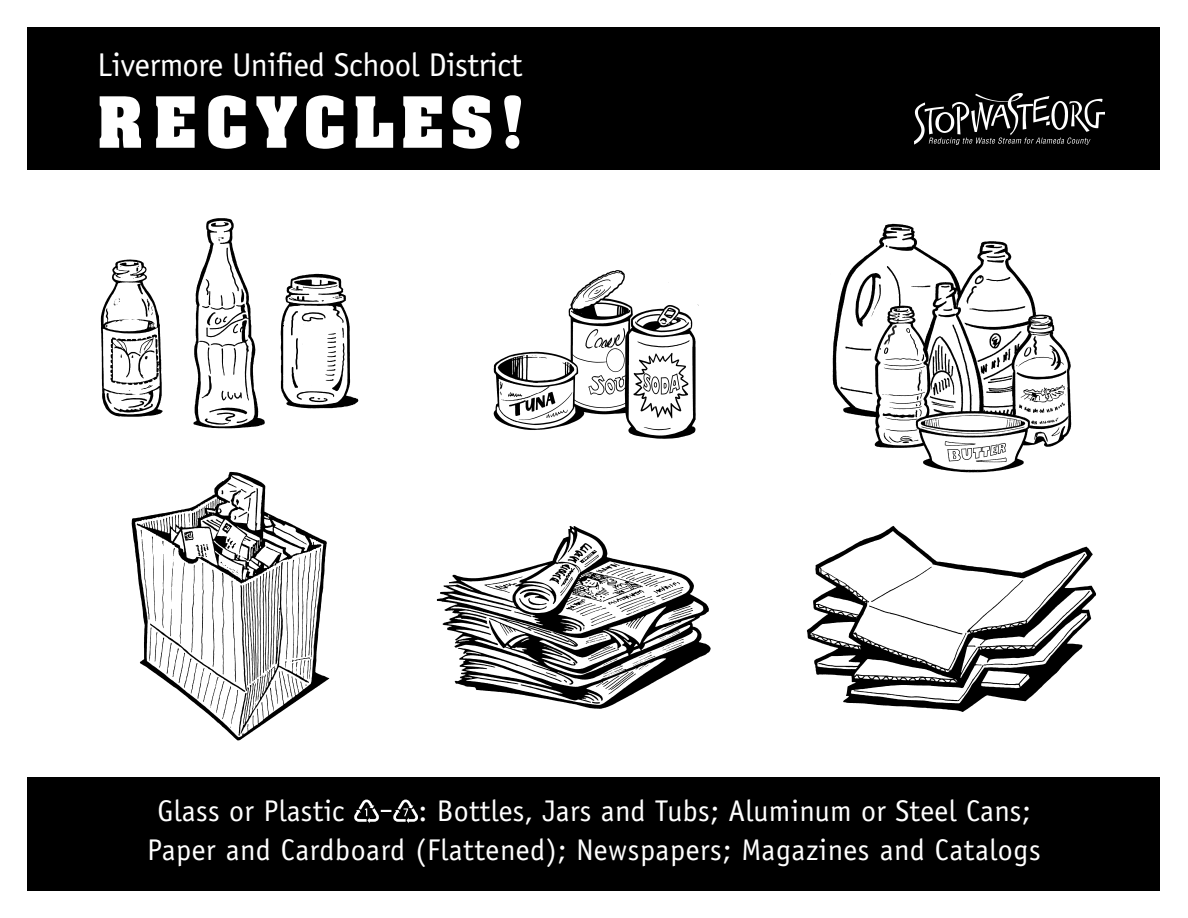
<style>
.page{position:relative;width:1188px;height:918px;background:#fff}
.page>*{position:absolute;margin:0;border:0;box-sizing:border-box;transform-origin:0 0}
.t1{font:700 60px "Aachen";letter-spacing:.13em;color:#fff}
.t2{font:33px "Officina Sans";letter-spacing:-.01em;color:#fff}
.t3{font:30px/39px "Officina Sans";letter-spacing:.01em;color:#fff}
</style>
<div class="page">
<div style="left:27px;top:777px;width:1133px;height:114px;background:#000"></div>
<div style="left:27px;top:27px;width:1133px;height:143px;background:#000"></div>
<img style="left:100px;top:218px;width:259px;height:211px">
<img style="left:493px;top:270px;width:206px;height:169px">
<img style="left:832px;top:223px;width:240px;height:250px">
<img style="left:806px;top:525px;width:290px;height:187px">
<img style="left:131px;top:471px;width:199px;height:270px">
<img style="left:915px;top:93px;width:190px;height:51px">
<svg style="left:354px;top:800px;width:64px;height:23px"></svg>
<img style="left:436px;top:525px;width:275px;height:184px">
<p class="t2" style="left:98px;top:45px;width:426px">Livermore Unified School District</p>
<h1 class="t1" style="left:98px;top:79px;width:430px">RECYCLES!</h1>
<p class="t3" style="left:147px;top:791px;width:895px;text-indent:271px">: Bottles, Jars and Tubs; Aluminum or Steel Cans;<br>Paper and Cardboard (Flattened); Newspapers; Magazines and Catalogs</p>
<p class="t3" style="left:157px;top:791px;width:189px">Glass or Plastic</p>
</div>
